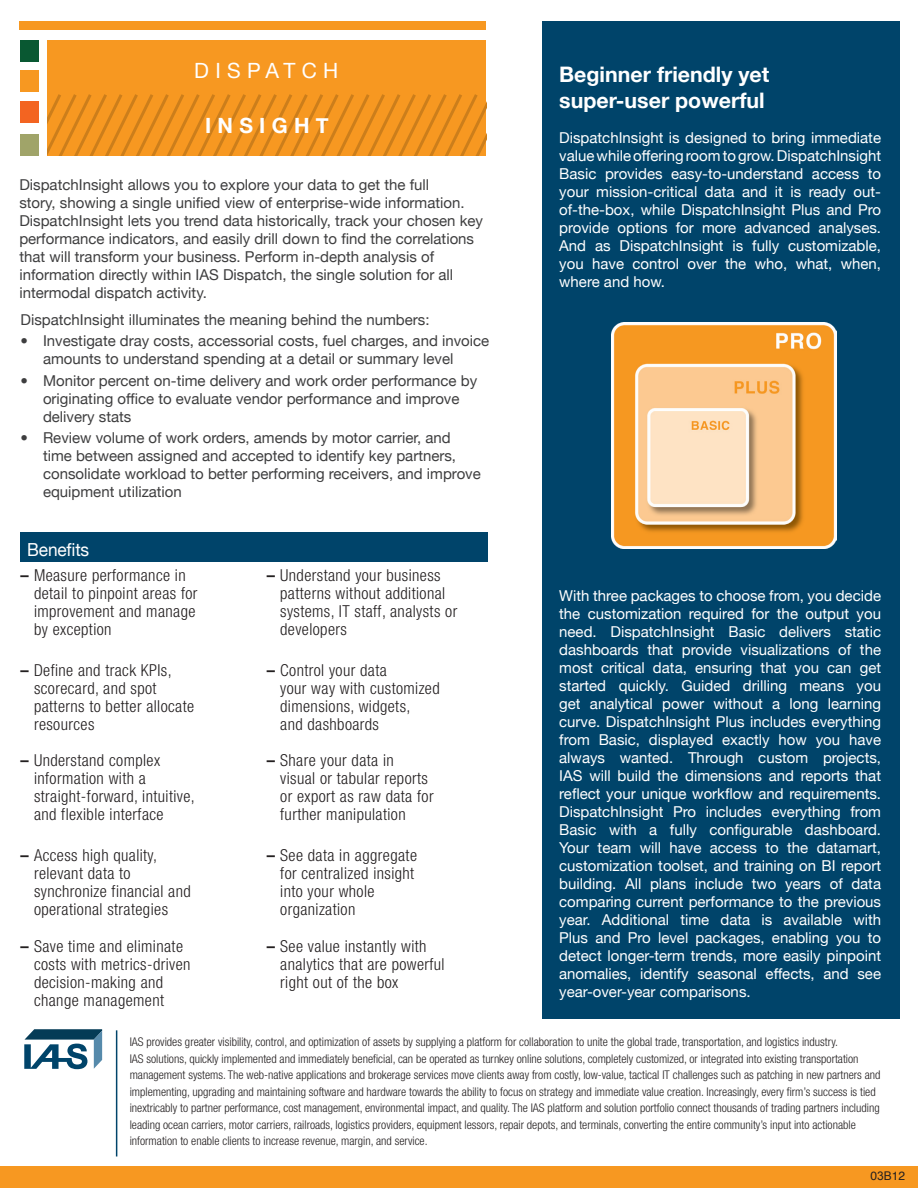
<style>
.page{position:relative;width:918px;height:1188px;background:#fff}
.page>*{position:absolute;margin:0;border:0;box-sizing:border-box;transform-origin:0 0}
.t1{font:700 21.3px/25.7px "Helvetica Neue";color:#fff}
.t2{font:21px "Helvetica Neue";letter-spacing:.3em;color:#fff}
.t3{font:700 21px "Helvetica Neue";letter-spacing:.3em;color:#fff}
.Table______Subhead_S{font:18px "Helvetica Neue";letter-spacing:-.01em;color:#fff;scale:.96 1}
.t4{font:300 condensed 16.5px/18px "Helvetica Neue";letter-spacing:.025em;color:#231f20}
.t5{font:15px/18px "Helvetica Neue";color:#fff;text-align:justify}
.bullet_2{font:15px/18px "Helvetica Neue";color:#3e3e3f}
.body_copy{font:15px/18px "Helvetica Neue";color:#3e3e3f}
.lock_up{font:300 condensed 12px/16.5px "Helvetica Neue";color:#231f20}
.t6{font:12px "Helvetica";color:#231f20}
.s1{font-weight:700}
.s2{font-family:"Arial"}
</style>
<div class="page">
<div style="left:542px;top:21px;width:358px;height:997px;background:#00446a"></div>
<svg style="left:24px;top:1029px;width:78px;height:40px"></svg>
<hr style="left:116px;top:1030px;width:1px;height:126px;background:#00446a">
<div style="left:0;top:1167px;width:918px;height:21px;background:#f79821"></div>
<svg style="left:47px;top:94px;width:439px;height:61px;background:#ed921f"></svg>
<div style="left:25px;top:40px;width:461px;height:54px;background:#f79821"></div>
<div style="left:11px;top:22px;width:36px;height:143px;background:#fff"></div>
<div style="left:20px;top:134px;width:19px;height:21px;background:#a0a469"></div>
<div style="left:20px;top:101px;width:19px;height:22px;background:#f36421"></div>
<div style="left:20px;top:70px;width:19px;height:22px;background:#f79821"></div>
<div style="left:20px;top:40px;width:19px;height:22px;background:#095832"></div>
<div style="left:19px;top:21px;width:466px;height:8px;background:#f79821"></div>
<div style="left:21px;top:532px;width:467px;height:30px;background:#00446a"></div>
<img style="left:611px;top:323px;width:225px;height:226px">
<p class="t2" style="left:194px;top:52px;width:146px">DISPATCH</p>
<p class="t3" style="left:205px;top:107px;width:125px">INSIGHT</p>
<p class="body_copy" style="left:19px;top:174px;width:465px">DispatchInsight allows you to explore your data to get the full<br>story, showing a single unified view of enterprise-wide information.<br>DispatchInsight lets you trend data historically, track your chosen key performance indicators, and easily drill down to find the correlations that will transform your business. Perform in-depth analysis of information directly within IAS Dispatch, the single solution for all intermodal dispatch activity.</p>
<p class="bullet_2" style="left:21px;top:309px;width:411px">DispatchInsight illuminates the meaning behind the numbers:</p>
<p class="bullet_2" style="left:43px;top:331px;width:448px;text-indent:-22px">• Investigate dray costs, accessorial costs, fuel charges, and invoice amounts to understand spending at a detail or summary level</p>
<p class="bullet_2" style="left:43px;top:370px;width:436px;text-indent:-22px">• Monitor percent on-time delivery and work order performance by originating office to evaluate vendor performance and improve delivery stats</p>
<p class="bullet_2" style="left:43px;top:428px;width:439px;text-indent:-22px">• Review volume of work orders, amends by motor carrier, and time between assigned and accepted to identify key partners, consolidate workload to better performing receivers, and improve equipment utilization</p>
<p class="Table______Subhead_S" style="left:27px;top:534px;width:66px">Benefits</p>
<p class="t4" style="left:34px;top:566px;width:165px;text-indent:-13px"><span class="s1">–</span> Measure performance in detail to pinpoint areas for improvement and manage by exception</p>
<p class="t4" style="left:280px;top:566px;width:179px;text-indent:-13px"><span class="s1">–</span> Understand your business patterns without additional systems, IT staff, analysts or developers</p>
<p class="t4" style="left:34px;top:661px;width:162px;text-indent:-13px"><span class="s1">–</span> Define and track KPIs, scorecard, and spot patterns to better allocate resources</p>
<p class="t4" style="left:280px;top:661px;width:161px;text-indent:-13px"><span class="s1">–</span> Control your data<br>your way with customized dimensions, widgets,<br>and dashboards</p>
<p class="t4" style="left:34px;top:751px;width:162px;text-indent:-13px"><span class="s1">–</span> Understand complex information with a straight-forward, intuitive, and flexible interface</p>
<p class="t4" style="left:280px;top:751px;width:155px;text-indent:-13px"><span class="s1">–</span> Share your data in<br>visual or tabular reports or export as raw data for further manipulation</p>
<p class="t4" style="left:34px;top:846px;width:158px;text-indent:-13px"><span class="s1">–</span> Access high quality, relevant data to synchronize financial and operational strategies</p>
<p class="t4" style="left:280px;top:846px;width:138px;text-indent:-13px"><span class="s1">–</span> See data in aggregate for centralized insight into your whole organization</p>
<p class="t4" style="left:34px;top:937px;width:158px;text-indent:-13px"><span class="s1">–</span> Save time and eliminate costs with metrics-driven decision-making and change management</p>
<p class="t4" style="left:280px;top:937px;width:166px;text-indent:-13px"><span class="s1">–</span> See value instantly with analytics that are powerful right out of the box</p>
<p class="t1" style="left:559px;top:61px;width:212px">Beginner friendly yet super-user powerful</p>
<p class="t5" style="left:559px;top:127px;width:323px">DispatchInsight is designed to bring immediate value while offering room to grow. DispatchInsight Basic provides easy-to-understand access to your mission-critical data and it is ready out&shy;of-the-box, while DispatchInsight Plus and Pro provide options for more advanced analyses.<br>And as DispatchInsight is fully customizable, you have control over the who, what, when, where and how.</p>
<p class="t5" style="left:559px;top:586px;width:323px">With three packages to choose from, you decide the customization required for the output you need. DispatchInsight Basic delivers static dashboards that provide visualizations of the most critical data, ensuring that you can get started quickly. Guided drilling means you get analytical power without a long learning curve. DispatchInsight Plus includes everything from Basic, displayed exactly how you have always wanted. Through custom projects, IAS will build the dimensions and reports that reflect your unique workflow and requirements.<br>DispatchInsight Pro includes everything from Basic with a fully configurable dashboard.<br>Your team will have access to the datamart, customization toolset, and training on BI report building. All plans include two years of data comparing current performance to the previous year. Additional time data is available with Plus and Pro level packages, enabling you to detect longer-term trends, more easily pinpoint anomalies, identify seasonal effects, and see year-over-year comparisons.</p>
<p class="lock_up" style="left:130px;top:1034px;width:752px">IAS provides greater visibility, control, and optimization of assets by supplying a platform for collaboration to unite the global trade, transportation, and logistics industry.<br>IAS solutions, quickly implemented and immediately beneficial, can be operated as turnkey online solutions, completely customized, or integrated into existing transportation management systems. The web-native applications and brokerage services move clients away from costly, low-value, tactical IT challenges such as patching in new partners and implementing, upgrading and maintaining software and hardware towards the ability to focus on strategy and immediate value creation. Increasingly, every firm’s success is tied inextricably to partner performance, cost management, environmental impact, and quality. The IAS platform and solution portfolio connect thousands of trading partners including leading ocean carriers, motor carriers, railroads, logistics providers, equipment lessors, repair depots, and terminals, converting the entire community’s input into actionable information to enable clients to increase revenue, margin, and service.</p>
<p class="t6" style="left:870px;top:1166px;width:36px">0<span class="s2">3B</span>12</p>
</div>
